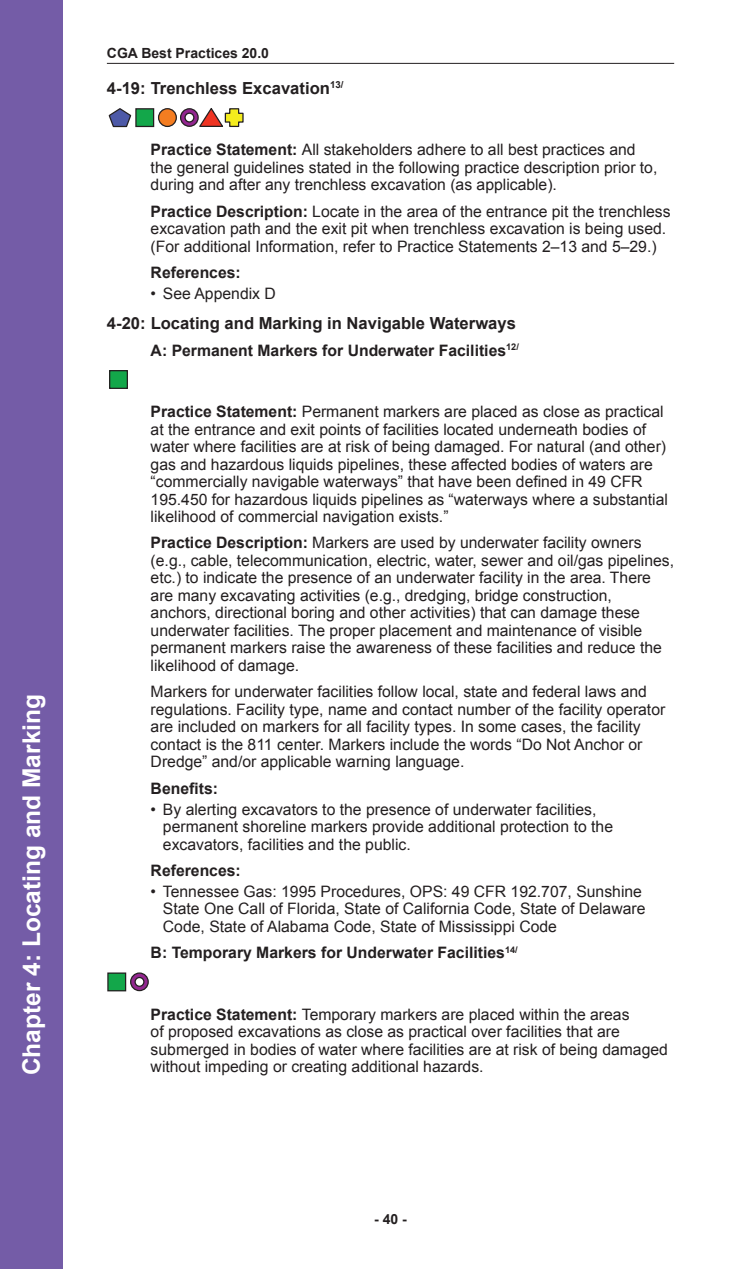
<style>
.page{position:relative;width:756px;height:1269px;background:#fff}
.page>*{position:absolute;margin:0;border:0;box-sizing:border-box;transform-origin:0 0}
.t1{font:700 24.5px "Arial";color:#fff}
.t2{font:700 16.62px "Arial";color:#231f20}
.t3{font:15.75px/17.5px "Arial";color:#231f20}
.t4{font:700 15.75px "Arial";color:#231f20}
.t5{font:700 14px "Arial";color:#231f20}
.s1{font-weight:700}
</style>
<div class="page">
<hr style="left:107px;top:63px;width:567px;height:1px;background:#231f20">
<div style="left:0;top:0;width:63px;height:1268px;background:#745ca7"></div>
<svg style="left:108px;top:108px;width:24px;height:20px"></svg>
<div style="left:136px;top:109px;width:17px;height:17px;background:#13a74a"></div>
<div style="left:135px;top:108px;width:19px;height:19px;border:1px solid #231f20"></div>
<div style="left:159px;top:109px;width:17px;height:17px;background:#f47d21;border-radius:50%"></div>
<div style="left:158px;top:108px;width:19px;height:19px;border:1px solid #231f20;border-radius:50%"></div>
<svg style="left:180px;top:108px;width:64px;height:19px"></svg>
<div style="left:110px;top:370px;width:17px;height:18px;background:#13a74a"></div>
<div style="left:109px;top:370px;width:19px;height:19px;border:1px solid #231f20"></div>
<div style="left:108px;top:973px;width:17px;height:17px;background:#13a74a"></div>
<div style="left:107px;top:972px;width:19px;height:19px;border:1px solid #231f20"></div>
<svg style="left:130px;top:972px;width:19px;height:19px"></svg>
<h1 class="t1" style="left:15px;top:1075px;width:383px;rotate:-90deg">Chapter 4: Locating and Marking</h1>
<p class="t5" style="left:107px;top:44px;width:164px">CGA Best Practices 20.0</p>
<p class="t2" style="left:107px;top:77px;width:238px">4-19: Trenchless Excavation<sup>13/</sup></p>
<p class="t3" style="left:151px;top:141px;width:508px"><span class="s1">Practice Statement:</span> All stakeholders adhere to all best practices and the general guidelines stated in the following practice description prior to, during and after any trenchless excavation (as applicable).</p>
<p class="t3" style="left:151px;top:202px;width:521px"><span class="s1">Practice Description:</span> Locate in the area of the entrance pit the trenchless excavation path and the exit pit when trenchless excavation is being used. (For additional Information, refer to Practice Statements 2–13 and 5–29.)</p>
<p class="t4" style="left:151px;top:262px;width:92px">References:</p>
<p class="t3" style="left:151px;top:285px;width:127px">• See Appendix D</p>
<p class="t2" style="left:107px;top:312px;width:410px">4-20: Locating and Marking in Navigable Waterways</p>
<p class="t4" style="left:151px;top:340px;width:370px">A: Permanent Markers for Underwater Facilities<sup>12/</sup></p>
<p class="t3" style="left:151px;top:403px;width:519px"><span class="s1">Practice Statement:</span> Permanent markers are placed as close as practical at the entrance and exit points of facilities located underneath bodies of water where facilities are at risk of being damaged. For natural (and other) gas and hazardous liquids pipelines, these affected bodies of waters are “commercially navigable waterways” that have been defined in 49 CFR 195.450 for hazardous liquids pipelines as “waterways where a substantial likelihood of commercial navigation exists.”</p>
<p class="t3" style="left:151px;top:534px;width:525px"><span class="s1">Practice Description:</span> Markers are used by underwater facility owners (e.g., cable, telecommunication, electric, water, sewer and oil/gas pipelines, etc.) to indicate the presence of an underwater facility in the area. There are many excavating activities (e.g., dredging, bridge construction, anchors, directional boring and other activities) that can damage these underwater facilities. The proper placement and maintenance of visible permanent markers raise the awareness of these facilities and reduce the likelihood of damage.</p>
<p class="t3" style="left:151px;top:683px;width:516px">Markers for underwater facilities follow local, state and federal laws and regulations. Facility type, name and contact number of the facility operator are included on markers for all facility types. In some cases, the facility contact is the 811 center. Markers include the words “Do Not Anchor or Dredge” and/or applicable warning language.</p>
<p class="t4" style="left:151px;top:777px;width:69px">Benefits:</p>
<p class="t3" style="left:163px;top:800px;width:451px;text-indent:-12px">• By alerting excavators to the presence of underwater facilities, permanent shoreline markers provide additional protection to the excavators, facilities and the public.</p>
<p class="t4" style="left:151px;top:859px;width:92px">References:</p>
<p class="t3" style="left:163px;top:882px;width:484px;text-indent:-12px">• Tennessee Gas: 1995 Procedures, OPS: 49 CFR 192.707, Sunshine<br>State One Call of Florida, State of California Code, State of Delaware<br>Code, State of Alabama Code, State of Mississippi Code</p>
<p class="t4" style="left:151px;top:942px;width:368px">B: Temporary Markers for Underwater Facilities<sup>14/</sup></p>
<p class="t3" style="left:151px;top:1005px;width:519px"><span class="s1">Practice Statement:</span> Temporary markers are placed within the areas<br>of proposed excavations as close as practical over facilities that are submerged in bodies of water where facilities are at risk of being damaged without impeding or creating additional hazards.</p>
<p class="t5" style="left:374px;top:1210px;width:34px">- 40 -</p>
</div>
